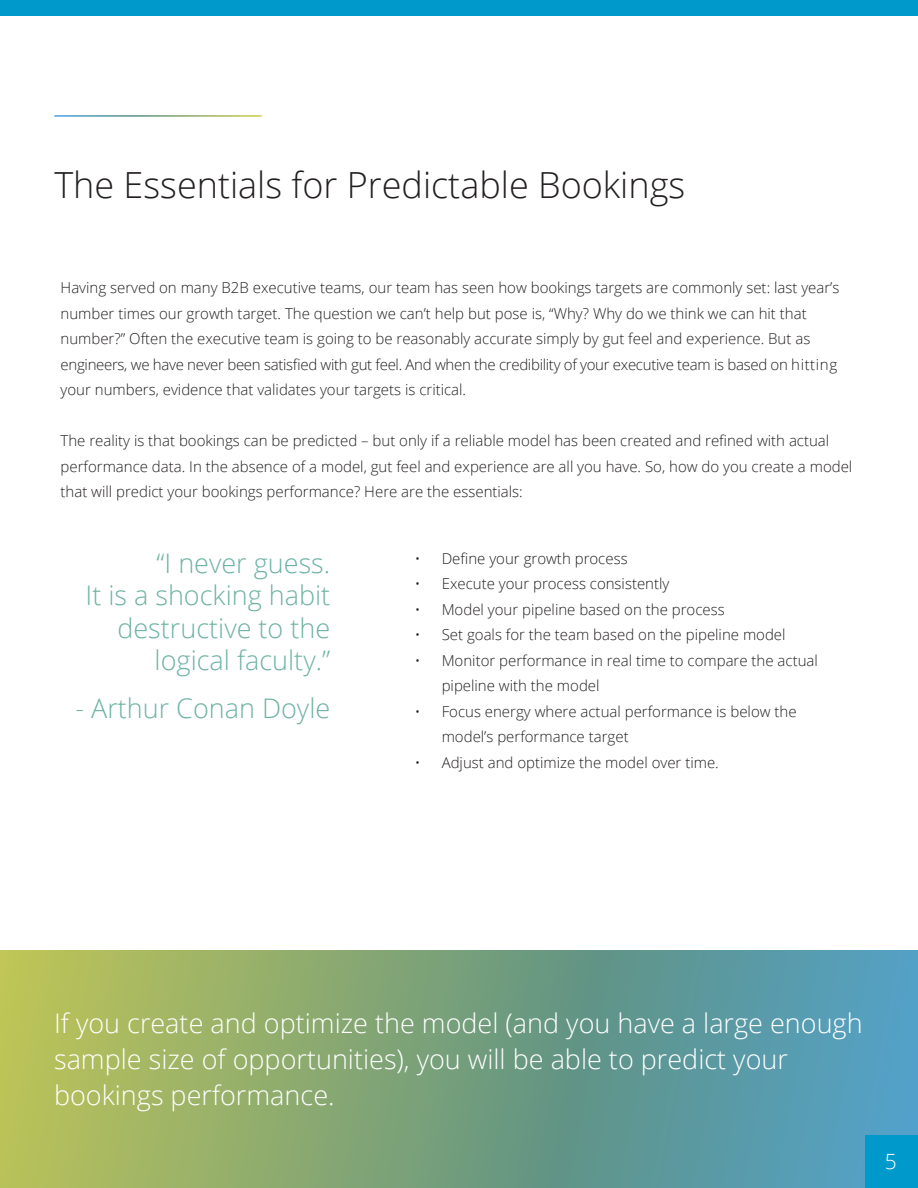
<style>
.page{position:relative;width:918px;height:1188px;background:#fff}
.page>*{position:absolute;margin:0;border:0;box-sizing:border-box;transform-origin:0 0}
.t1{font:300 36px "Open Sans";color:#231f20}
.t2{font:300 27px/36px "Open Sans";color:#fff}
.t3{font:300 27px/32.4px "Open Sans";color:#6eb3a3;text-align:right}
.t4{font:300 21px "Open Sans";color:#fff}
.t5{font:300 15px/25.5px "Open Sans";color:#231f20}
</style>
<div class="page">
<div style="left:0;top:0;width:918px;height:15px;background:#09c"></div>
<svg style="left:0;top:950px;width:918px;height:238px;background:#7ba583"></svg>
<div style="left:866px;top:1136px;width:52px;height:52px;background:#09c"></div>
<p class="t1" style="left:54px;top:160px;width:632px">The Essentials for Predictable Bookings</p>
<p class="t5" style="left:61px;top:275px;width:780px">Having served on many B2B executive teams, our team has seen how bookings targets are commonly set: last year’s number times our growth target. The question we can’t help but pose is, “Why? Why do we think we can hit that number?” Often the executive team is going to be reasonably accurate simply by gut feel and experience. But as engineers, we have never been satisfied with gut feel. And when the credibility of your executive team is based on hitting your numbers, evidence that validates your targets is critical.</p>
<p class="t5" style="left:61px;top:428px;width:793px">The reality is that bookings can be predicted – but only if a reliable model has been created and refined with actual performance data. In the absence of a model, gut feel and experience are all you have. So, how do you create a model that will predict your bookings performance? Here are the essentials:</p>
<p class="t3" style="left:86px;top:546px;width:246px">“I never guess.<br>It is a shocking habit destructive to the logical faculty.”</p>
<p class="t3" style="left:75px;top:691px;width:256px">- Arthur Conan Doyle</p>
<p class="t5" style="left:415px;top:545px;width:214px">• Define your growth process</p>
<p class="t5" style="left:415px;top:571px;width:256px">• Execute your process consistently</p>
<p class="t5" style="left:415px;top:596px;width:312px">• Model your pipeline based on the process</p>
<p class="t5" style="left:415px;top:622px;width:372px">• Set goals for the team based on the pipeline model</p>
<p class="t5" style="left:442px;top:647px;width:378px;text-indent:-27px">• Monitor performance in real time to compare the actual pipeline with the model</p>
<p class="t5" style="left:442px;top:698px;width:356px;text-indent:-27px">• Focus energy where actual performance is below the model’s performance target</p>
<p class="t5" style="left:415px;top:749px;width:306px">• Adjust and optimize the model over time.</p>
<p class="t2" style="left:54px;top:1005px;width:810px">If you create and optimize the model (and you have a large enough sample size of opportunities), you will be able to predict your bookings performance.</p>
<p class="t4" style="left:885px;top:1147px;width:13px">5</p>
</div>
